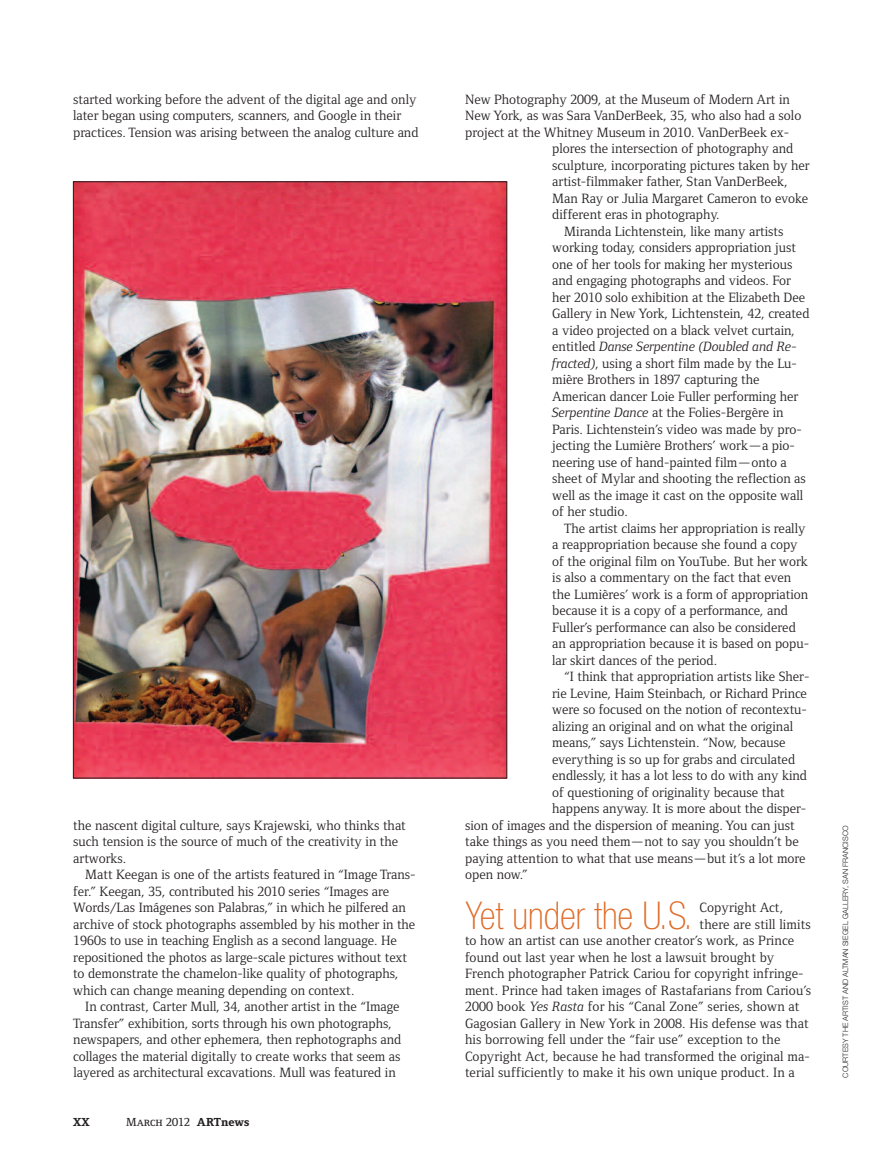
<style>
.page{position:relative;width:885px;height:1175px;background:#fff}
.page>*{position:absolute;margin:0;border:0;box-sizing:border-box;transform-origin:0 0}
.t1{font:100 condensed 38.25px "Helvetica Neue";color:#df6b27}
.t2{font:13.8px/16.5px "Foundry Form Serif";color:#231f20}
.t3{font:italic 13.8px "Foundry Form Serif";color:#231f20}
.t4{font:800 12px "Foundry Form Serif";color:#231f20}
.t5{font:300 7.5px "Helvetica Neue";color:#231f20}
.s1{font-family:"Foundry Form Serif Medium SC";font-weight:400}
.s2{font-weight:500}
.s3{font-style:normal}
.s4{font-style:italic}
</style>
<div class="page">
<img style="left:75px;top:184px;width:430px;height:592px">
<p class="t2" style="left:73px;top:90px;width:347px">started working before the advent of the digital age and only later began using computers, scanners, and Google in their practices. Tension was arising between the analog culture and</p>
<p class="t2" style="left:73px;top:816px;width:334px">the nascent digital culture, says Krajewski, who thinks that such tension is the source of much of the creativity in the artworks.</p>
<p class="t2" style="left:73px;top:866px;width:344px;text-indent:12px">Matt Keegan is one of the artists featured in “Image Trans&shy;fer.” Keegan, 35, contributed his 2010 series “Images are Words/Las Imágenes son Palabras,” in which he pilfered an archive of stock photographs assembled by his mother in the 1960s to use in teaching English as a second language. He repositioned the photos as large-scale pictures without text to demonstrate the chamelon-like quality of photographs, which can change meaning depending on context.</p>
<p class="t2" style="left:73px;top:998px;width:329px;text-indent:12px">In contrast, Carter Mull, 34, another artist in the “Image Transfer” exhibition, sorts through his own photographs, newspapers, and other ephemera, then rephotographs and collages the material digitally to create works that seem as layered as architectural excavations. Mull was featured in</p>
<p class="t4" style="left:73px;top:1114px;width:18px">XX</p>
<p class="t4" style="left:126px;top:1114px;width:125px"><span class="s1">March</span> <span class="s2">2012</span> ARTnews</p>
<p class="t2" style="left:465px;top:90px;width:326px">New Photography 2009, at the Museum of Modern Art in</p>
<p class="t2" style="left:465px;top:107px;width:337px">New York, as was Sara VanDerBeek, 35, who also had a solo</p>
<p class="t2" style="left:465px;top:123px;width:325px">project at the Whitney Museum in 2010. VanDerBeek ex-</p>
<p class="t2" style="left:552px;top:140px;width:242px">plores the intersection of photography and</p>
<p class="t2" style="left:552px;top:156px;width:259px">sculpture, incorporating pictures taken by her</p>
<p class="t2" style="left:552px;top:173px;width:237px">artist-filmmaker father, Stan VanDerBeek,</p>
<p class="t2" style="left:552px;top:189px;width:257px">Man Ray or Julia Margaret Cameron to evoke</p>
<p class="t2" style="left:552px;top:206px;width:169px">different eras in photography.</p>
<p class="t2" style="left:564px;top:222px;width:221px">Miranda Lichtenstein, like many artists</p>
<p class="t2" style="left:552px;top:239px;width:245px">working today, considers appropriation just</p>
<p class="t2" style="left:552px;top:255px;width:241px">one of her tools for making her mysterious</p>
<p class="t2" style="left:552px;top:272px;width:240px">and engaging photographs and videos. For</p>
<p class="t2" style="left:552px;top:288px;width:254px">her 2010 solo exhibition at the Elizabeth Dee</p>
<p class="t2" style="left:552px;top:305px;width:259px">Gallery in New York, Lichtenstein, 42, created</p>
<p class="t2" style="left:552px;top:321px;width:244px">a video projected on a black velvet curtain,</p>
<p class="t3" style="left:552px;top:338px;width:246px"><span class="s3">entitled</span> Danse Serpentine (Doubled and Re-</p>
<p class="t2" style="left:552px;top:354px;width:246px"><span class="s4">fracted)</span>, using a short film made by the Lu-</p>
<p class="t2" style="left:552px;top:371px;width:209px">mière Brothers in 1897 capturing the</p>
<p class="t2" style="left:552px;top:387px;width:247px">American dancer Loie Fuller performing her</p>
<p class="t2" style="left:552px;top:404px;width:233px"><span class="s4">Serpentine Dance</span> at the Folies-Bergère in</p>
<p class="t2" style="left:552px;top:420px;width:251px">Paris. Lichtenstein’s video was made by pro-</p>
<p class="t2" style="left:552px;top:437px;width:244px">jecting the Lumière Brothers’ work—a pio-</p>
<p class="t2" style="left:552px;top:453px;width:236px">neering use of hand-painted film—onto a</p>
<p class="t2" style="left:552px;top:470px;width:255px">sheet of Mylar and shooting the reflection as</p>
<p class="t2" style="left:552px;top:486px;width:252px">well as the image it cast on the opposite wall</p>
<p class="t2" style="left:552px;top:503px;width:77px">of her studio.</p>
<p class="t2" style="left:564px;top:519px;width:243px">The artist claims her appropriation is really</p>
<p class="t2" style="left:552px;top:536px;width:247px">a reappropriation because she found a copy</p>
<p class="t2" style="left:552px;top:552px;width:257px">of the original film on YouTube. But her work</p>
<p class="t2" style="left:552px;top:569px;width:240px">is also a commentary on the fact that even</p>
<p class="t2" style="left:552px;top:585px;width:257px">the Lumières’ work is a form of appropriation</p>
<p class="t2" style="left:552px;top:602px;width:237px">because it is a copy of a performance, and</p>
<p class="t2" style="left:552px;top:618px;width:245px">Fuller’s performance can also be considered</p>
<p class="t2" style="left:552px;top:635px;width:258px">an appropriation because it is based on popu-</p>
<p class="t2" style="left:552px;top:651px;width:166px">lar skirt dances of the period.</p>
<p class="t2" style="left:564px;top:668px;width:246px">“I think that appropriation artists like Sher-</p>
<p class="t2" style="left:552px;top:684px;width:256px">rie Levine, Haim Steinbach, or Richard Prince</p>
<p class="t2" style="left:552px;top:701px;width:256px">were so focused on the notion of recontextu-</p>
<p class="t2" style="left:552px;top:717px;width:242px">alizing an original and on what the original</p>
<p class="t2" style="left:552px;top:734px;width:235px">means,” says Lichtenstein. “Now, because</p>
<p class="t2" style="left:552px;top:750px;width:244px">everything is so up for grabs and circulated</p>
<p class="t2" style="left:552px;top:767px;width:256px">endlessly, it has a lot less to do with any kind</p>
<p class="t2" style="left:552px;top:783px;width:234px">of questioning of originality because that</p>
<p class="t2" style="left:552px;top:800px;width:255px">happens anyway. It is more about the disper-</p>
<p class="t2" style="left:465px;top:816px;width:331px">sion of images and the dispersion of meaning. You can just</p>
<p class="t2" style="left:465px;top:833px;width:335px">take things as you need them—not to say you shouldn’t be</p>
<p class="t2" style="left:465px;top:849px;width:342px">paying attention to what that use means—but it’s a lot more</p>
<p class="t2" style="left:465px;top:866px;width:64px">open now.”</p>
<h1 class="t1" style="left:465px;top:901px;width:229px">Yet under the U.S.</h1>
<p class="t2" style="left:699px;top:899px;width:85px">Copyright Act,</p>
<p class="t2" style="left:699px;top:915px;width:113px">there are still limits</p>
<p class="t2" style="left:465px;top:932px;width:330px">to how an artist can use another creator’s work, as Prince</p>
<p class="t2" style="left:465px;top:948px;width:310px">found out last year when he lost a lawsuit brought by</p>
<p class="t2" style="left:465px;top:965px;width:340px">French photographer Patrick Cariou for copyright infringe-</p>
<p class="t2" style="left:465px;top:981px;width:347px">ment. Prince had taken images of Rastafarians from Cariou’s</p>
<p class="t2" style="left:465px;top:998px;width:336px">2000 book <span class="s4">Yes Rasta</span> for his “Canal Zone” series, shown at</p>
<p class="t2" style="left:465px;top:1014px;width:345px">Gagosian Gallery in New York in 2008. His defense was that</p>
<p class="t2" style="left:465px;top:1031px;width:317px">his borrowing fell under the “fair use” exception to the</p>
<p class="t2" style="left:465px;top:1047px;width:346px">Copyright Act, because he had transformed the original ma-</p>
<p class="t2" style="left:465px;top:1064px;width:331px">terial sufficiently to make it his own unique product. In a</p>
<p class="t5" style="left:842px;top:1077px;width:254px;rotate:-90deg">COURTESY THE ARTIST AND ALTMAN SIEGEL GALLERY, SAN FRANCISCO</p>
</div>
